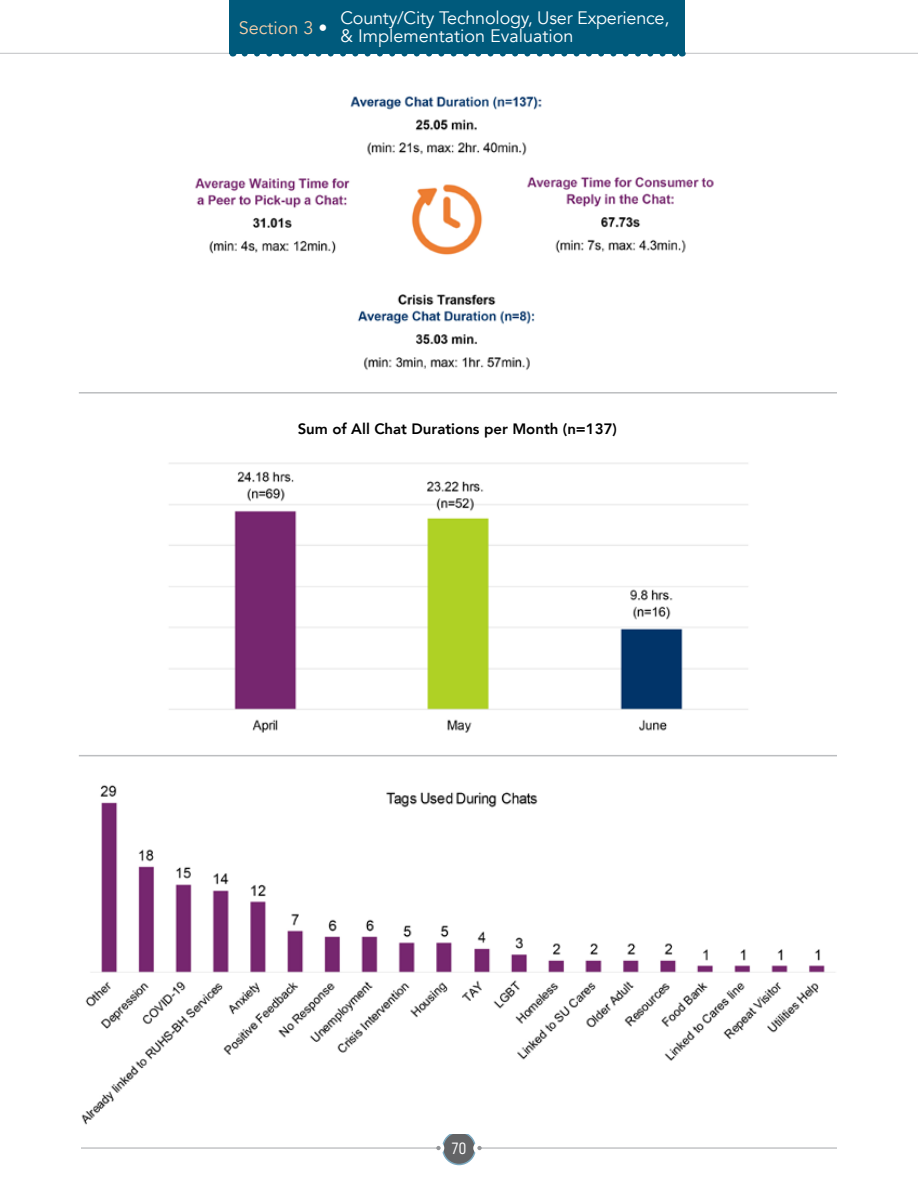
<style>
.page{position:relative;width:918px;height:1188px;background:#fff}
.page>*{position:absolute;margin:0;border:0;box-sizing:border-box;transform-origin:0 0}
.t1{font:18px/18px "Avenir";letter-spacing:-.01em;color:#fff}
.t2{font:18px "Avenir";color:#f7cfa9}
.t3{font:16.5px "D DIN";color:#fff}
.t4{font:800 15px "Avenir";color:#000}
.s1{color:#fff}
</style>
<div class="page">
<div style="left:443px;top:1132px;width:32px;height:33px;background:#636466;border-radius:50%"></div>
<div style="left:442px;top:1131px;width:34px;height:34px;border:2px solid #7ba9c1;border-radius:50%"></div>
<div style="left:433px;top:1142px;width:11px;height:12px;background:#fff;border-radius:50%"></div>
<div style="left:473px;top:1142px;width:12px;height:12px;background:#fff;border-radius:50%"></div>
<hr style="left:81px;top:1148px;width:357px;height:1px;background:#a5a7aa">
<hr style="left:480px;top:1148px;width:357px;height:1px;background:#a5a7aa">
<svg style="left:436px;top:1146px;width:5px;height:4px"></svg>
<svg style="left:477px;top:1146px;width:5px;height:4px"></svg>
<img style="left:195px;top:96px;width:519px;height:274px">
<img style="left:169px;top:463px;width:579px;height:270px">
<img style="left:81px;top:785px;width:754px;height:349px">
<img style="left:346px;top:785px;width:221px;height:34px">
<hr style="left:79px;top:392px;width:758px;height:2px;background:#bcbec0">
<hr style="left:79px;top:755px;width:758px;height:1px;background:#bcbec0">
<hr style="left:0;top:53px;width:918px;height:1px;background:#bfc1c3">
<div style="left:230px;top:0;width:455px;height:54px;background:#005a7c"></div>
<svg style="left:245px;top:54px;width:431px;height:3px"></svg>
<p class="t2" style="left:239px;top:17px;width:90px">Section 3 <span class="s1">•</span></p>
<p class="t1" style="left:340px;top:10px;width:330px">County/City Technology, User Experience, &amp; Implementation Evaluation</p>
<p class="t4" style="left:298px;top:417px;width:321px">Sum of All Chat Durations per Month (n=137)</p>
<p class="t3" style="left:451px;top:1140px;width:17px">70</p>
</div>
